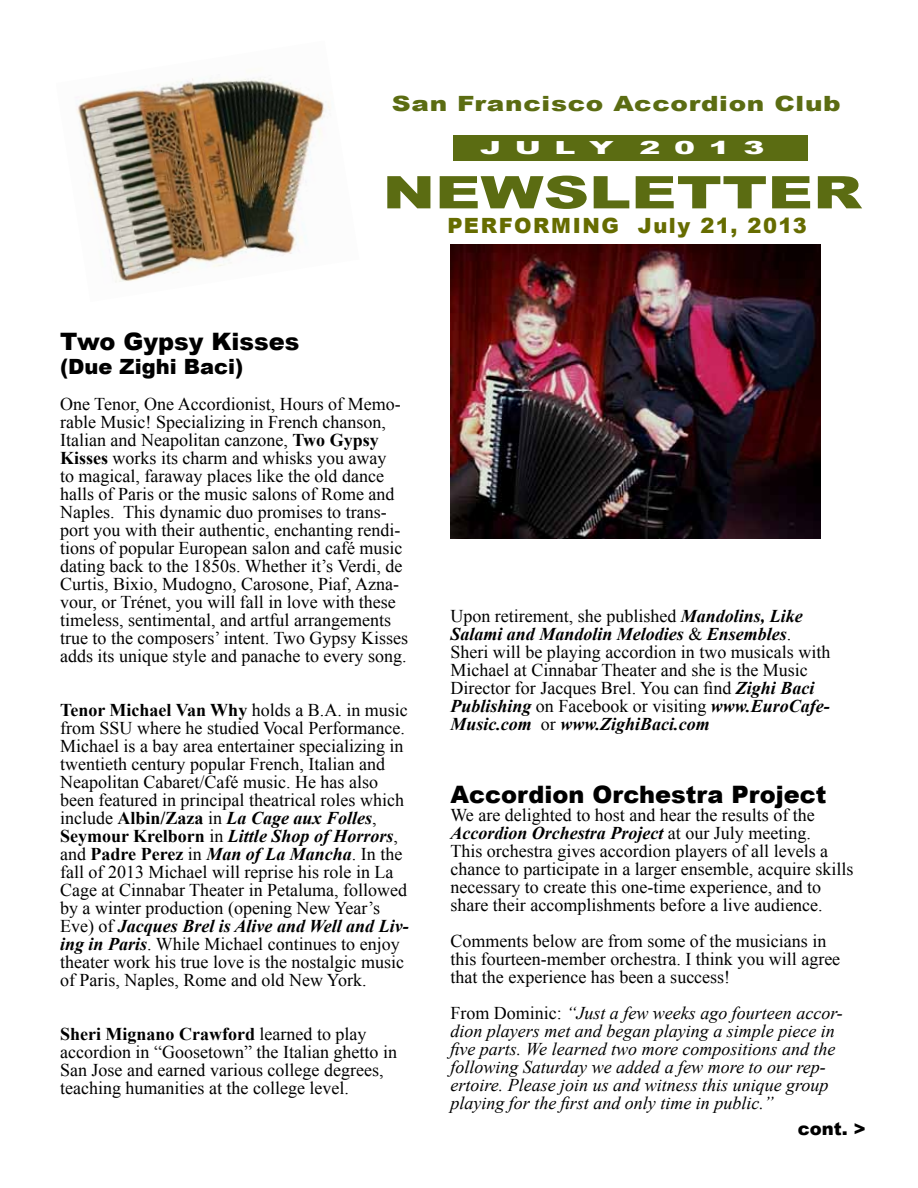
<style>
.page{position:relative;width:918px;height:1188px;background:#fff}
.page>*{position:absolute;margin:0;border:0;box-sizing:border-box;transform-origin:0 0}
.t1{font:900 45px "Arial";color:#5b6c12;scale:1.4 1}
.t2{font:900 24px "Arial";color:#000}
.t3{font:900 21px "Arial";letter-spacing:.025em;color:#5b6c12;scale:1.25 1}
.t4{font:900 21px "Arial";letter-spacing:.075em;color:#666c00}
.t5{font:900 21px "Arial";color:#000}
.t6{font:18px/18px "Times New Roman";color:#000}
.t7{font:italic 18px/18px "Times New Roman";color:#000}
.t8{font:900 18px "Arial";color:#fff;scale:1.75 1}
.t9{font:900 18px "Arial";color:#000}
.s1{font-weight:700}
.s2{font-weight:700;font-style:italic}
.s3{font-style:normal}
</style>
<div class="page">
<div style="left:453px;top:135px;width:355px;height:25px;background:#5b6c12"></div>
<img style="left:76px;top:78px;width:255px;height:204px">
<img style="left:450px;top:244px;width:371px;height:295px">
<p class="t3" style="left:392px;top:92px;width:361px">San Francisco Accordion Club</p>
<p class="t8" style="left:480px;top:138px;width:78px">J U L Y</p>
<p class="t8" style="left:640px;top:138px;width:73px">2 0 1 3</p>
<h1 class="t1" style="left:383px;top:167px;width:344px">NEWSLETTER</h1>
<h2 class="t2" style="left:60px;top:328px;width:241px">Two Gypsy Kisses</h2>
<p class="t5" style="left:60px;top:355px;width:185px">(Due Zighi Baci)</p>
<p class="t6" style="left:60px;top:395px;width:350px">One Tenor, One Accordionist, Hours of Memo&shy;rable Music! Specializing in French chanson, Italian and Neapolitan canzone, <span class="s1">Two Gypsy Kisses</span> works its charm and whisks you away<br>to magical, faraway places like the old dance halls of Paris or the music salons of Rome and Naples. This dynamic duo promises to trans&shy;port you with their authentic, enchanting rendi&shy;tions of popular European salon and café music dating back to the 1850s. Whether it’s Verdi, de Curtis, Bixio, Mudogno, Carosone, Piaf, Azna&shy;vour, or Trénet, you will fall in love with these timeless, sentimental, and artful arrangements true to the composers’ intent. Two Gypsy Kisses adds its unique style and panache to every song.</p>
<p class="t6" style="left:60px;top:701px;width:350px"><span class="s1">Tenor Michael Van Why</span> holds a B.A. in music from SSU where he studied Vocal Performance.<br>Michael is a bay area entertainer specializing in twentieth century popular French, Italian and Neapolitan Cabaret/Café music. He has also been featured in principal theatrical roles which include <span class="s1">Albin/Zaza</span> in <span class="s2">La Cage aux Folles</span>, <span class="s1">Seymour Krelborn</span> in <span class="s2">Little Shop of Horrors</span>, and <span class="s1">Padre Perez</span> in <span class="s2">Man of La Mancha</span>. In the fall of 2013 Michael will reprise his role in La Cage at Cinnabar Theater in Petaluma, followed by a winter production (opening New Year’s Eve) of <span class="s2">Jacques Brel is Alive and Well and Liv&shy;ing in Paris</span>. While Michael continues to enjoy theater work his true love is the nostalgic music of Paris, Naples, Rome and old New York.</p>
<p class="t6" style="left:60px;top:1025px;width:338px"><span class="s1">Sheri Mignano Crawford</span> learned to play accordion in “Goosetown” the Italian ghetto in San Jose and earned various college degrees, teaching humanities at the college level.</p>
<p class="t4" style="left:447px;top:214px;width:361px">PERFORMING July 21, 2013</p>
<p class="t6" style="left:450px;top:607px;width:381px">Upon retirement, she published <span class="s2">Mandolins, Like Salami and Mandolin Melodies</span> &amp; <span class="s2">Ensembles</span>.<br>Sheri will be playing accordion in two musicals with Michael at Cinnabar Theater and she is the Music Director for Jacques Brel. You can find <span class="s2">Zighi Baci Publishing</span> on Facebook or visiting <span class="s2">www.EuroCafe-Music.com</span> or <span class="s2">www.ZighiBaci.com</span></p>
<h2 class="t2" style="left:450px;top:781px;width:378px">Accordion Orchestra Project</h2>
<p class="t6" style="left:450px;top:805px;width:405px">We are delighted to host and hear the results of the <span class="s2">Accordion Orchestra Project</span> at our July meeting.<br>This orchestra gives accordion players of all levels a chance to participate in a larger ensemble, acquire skills necessary to create this one-time experience, and to share their accomplishments before a live audience.</p>
<p class="t6" style="left:450px;top:931px;width:391px">Comments below are from some of the musicians in this fourteen-member orchestra. I think you will agree that the experience has been a success!</p>
<p class="t7" style="left:450px;top:1003px;width:394px"><span class="s3">From Dominic:</span> “Just a few weeks ago fourteen accor&shy;dion players met and began playing a simple piece in five parts. We learned two more compositions and the following Saturday we added a few more to our rep&shy;ertoire. Please join us and witness this unique group playing for the first and only time in public.”</p>
<p class="t9" style="left:798px;top:1118px;width:69px">cont. &gt;</p>
</div>
